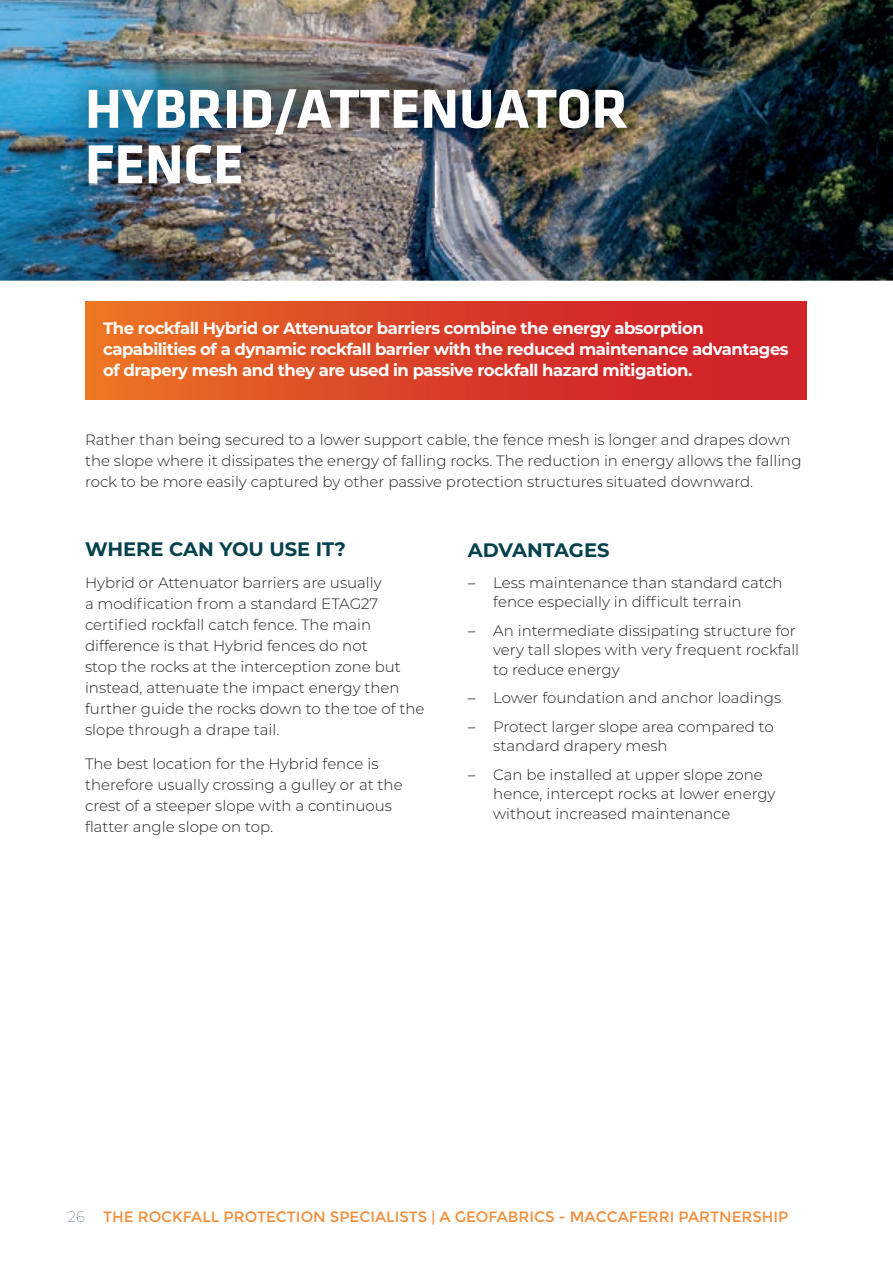
<style>
.page{position:relative;width:893px;height:1263px;background:#fff}
.page>*{position:absolute;margin:0;border:0;box-sizing:border-box;transform-origin:0 0}
.t1{font:700 57px/55.5px "Klavika";color:#fff}
.t2{font:700 19.5px "Montserrat";color:#04414d}
.t3{font:700 16.5px/21px "Montserrat";letter-spacing:-.03em;color:#fff}
.t4{font:300 15px/21px "Montserrat";color:#231f20}
.t5{font:15px "Montserrat";color:#f18f3d}
.s1{font-family:"Calibri"}
.s2{font-weight:100;color:#04414d}
</style>
<div class="page">
<div style="left:85px;top:301px;width:721px;height:98px;background:linear-gradient(to right,#ea6f24,#cc152b)"></div>
<img style="left:0;top:0;width:893px;height:281px">
<img style="left:65px;top:66px;width:582px;height:141px">
<h1 class="t1" style="left:85px;top:82px;width:545px">HYBRID/ATTENUATOR<br>FENCE</h1>
<p class="t3" style="left:103px;top:316px;width:687px">The rockfall Hybrid or Attenuator barriers combine the energy absorption capabilities of a dynamic rockfall barrier with the reduced maintenance advantages of drapery mesh and they are used in passive rockfall hazard mitigation.</p>
<p class="t4" style="left:85px;top:428px;width:718px">Rather than being secured to a lower support cable, the fence mesh is longer and drapes down the slope where it dissipates the energy of falling rocks. The reduction in energy allows the falling rock to be more easily captured by other passive protection structures situated downward.</p>
<h2 class="t2" style="left:85px;top:535px;width:263px">WHERE CAN YOU USE IT?</h2>
<p class="t4" style="left:85px;top:572px;width:341px">Hybrid or Attenuator barriers are usually<br>a modification from a standard ETAG27 certified rockfall catch fence. The main difference is that Hybrid fences do not<br>stop the rocks at the interception zone but instead, attenuate the impact energy then further guide the rocks down to the toe of the slope through a drape tail.</p>
<p class="t4" style="left:85px;top:753px;width:319px">The best location for the Hybrid fence is therefore usually crossing a gulley or at the crest of a steeper slope with a continuous flatter angle slope on top.</p>
<h2 class="t2" style="left:468px;top:536px;width:143px">ADVANTAGES</h2>
<p class="t4" style="left:493px;top:572px;width:291px;line-height:19.5px;text-indent:-26px"><span class="s1">‒</span> Less maintenance than standard catch fence especially in difficult terrain</p>
<p class="t4" style="left:493px;top:620px;width:307px;line-height:19.5px;text-indent:-26px"><span class="s1">‒</span> An intermediate dissipating structure for very tall slopes with very frequent rockfall to reduce energy</p>
<p class="t4" style="left:468px;top:683px;width:315px;line-height:28.5px"><span class="s1">‒</span> Lower foundation and anchor loadings <span class="s1">‒</span> Protect larger slope area compared to</p>
<p class="t4" style="left:468px;top:731px;width:297px;line-height:28.3px;text-indent:26px">standard drapery mesh<br><span class="s1">‒</span> Can be installed at upper slope zone</p>
<p class="t4" style="left:493px;top:783px;width:284px;line-height:19.5px">hence, intercept rocks at lower energy without increased maintenance</p>
<p class="t5" style="left:68px;top:1208px;width:722px"><span class="s2">26</span> THE ROCKFALL PROTECTION SPECIALISTS | A GEOFABRICS - MACCAFERRI PARTNERSHIP</p>
</div>
